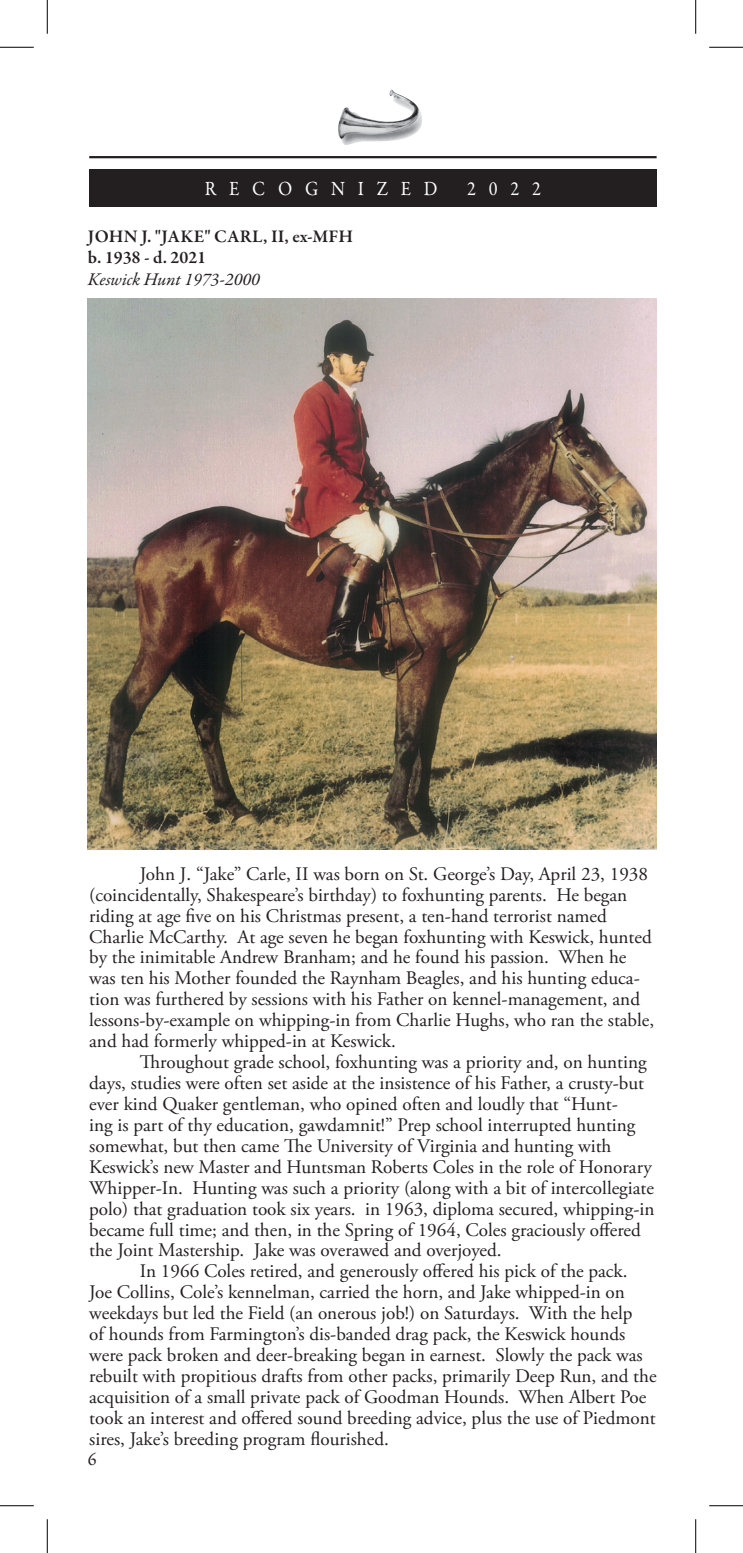
<style>
.page{position:relative;width:743px;height:1553px;background:#fff}
.page>*{position:absolute;margin:0;border:0;box-sizing:border-box;transform-origin:0 0}
.t1{font:20.25px "Garamond Premr Pro";letter-spacing:.7em;color:#fff;scale:.9 1}
.t2{font:19.12px/20.9px "Adobe Garamond Pro";color:#231f20}
.t3{font:600 18px/21.6px "Garamond Premr Pro";letter-spacing:.01em;color:#231f20}
.t4{font:italic 18px "Garamond Premr Pro";color:#231f20}
.t5{font:18px "Garamond Premr Pro";color:#231f20}
</style>
<div class="page">
<hr style="left:89px;top:156px;width:567px;height:2px;background:#231f20">
<img style="left:338px;top:89px;width:84px;height:56px">
<div style="left:89px;top:169px;width:567px;height:37px;background:#231f20"></div>
<img style="left:88px;top:298px;width:568px;height:551px">
<hr style="left:0;top:47px;width:34px;height:1px;background:#000">
<hr style="left:709px;top:47px;width:33px;height:1px;background:#000">
<hr style="left:0;top:1505px;width:34px;height:1px;background:#000">
<hr style="left:709px;top:1505px;width:33px;height:1px;background:#000">
<hr style="left:47px;top:0;width:1px;height:34px;background:#000">
<hr style="left:47px;top:1519px;width:1px;height:33px;background:#000">
<hr style="left:695px;top:0;width:1px;height:34px;background:#000">
<hr style="left:695px;top:1519px;width:1px;height:33px;background:#000">
<p class="t1" style="left:143px;top:176px;width:259px">HUNTSMEN’S</p>
<p class="t1" style="left:404px;top:176px;width:106px">ROOM</p>
<p class="t1" style="left:205px;top:176px;width:260px">RECOGNIZED</p>
<p class="t1" style="left:467px;top:176px;width:83px">2022</p>
<p class="t3" style="left:88px;top:226px;width:267px">JOHN J. "JAKE" CARL, II, ex-MFH b. 1938 - d. 2021</p>
<p class="t4" style="left:88px;top:268px;width:174px">Keswick Hunt 1973-2000</p>
<p class="t2" style="left:89px;top:864px;width:566px;text-indent:51px">John J. “Jake” Carle, II was born on St. George’s Day, April 23, 1938 (coincidentally, Shakespeare’s birthday) to foxhunting parents. He began riding at age five on his Christmas present, a ten-hand terrorist named Charlie McCarthy. At age seven he began foxhunting with Keswick, hunted by the inimitable Andrew Branham; and he found his passion. When he was ten his Mother founded the Raynham Beagles, and his hunting educa&shy;tion was furthered by sessions with his Father on kennel-management, and lessons-by-example on whipping-in from Charlie Hughs, who ran the stable, and had formerly whipped-in at Keswick.</p>
<p class="t2" style="left:89px;top:1052px;width:566px;text-indent:51px">Throughout grade school, foxhunting was a priority and, on hunting days, studies were often set aside at the insistence of his Father, a crusty-but ever kind Quaker gentleman, who opined often and loudly that “Hunt-<br>ing is part of thy education, gawdamnit!” Prep school interrupted hunting somewhat, but then came The University of Virginia and hunting with Keswick’s new Master and Huntsman Roberts Coles in the role of Honorary Whipper-In. Hunting was such a priority (along with a bit of intercollegiate polo) that graduation took six years. in 1963, diploma secured, whipping-in became full time; and then, in the Spring of 1964, Coles graciously offered the Joint Mastership. Jake was overawed and overjoyed.</p>
<p class="t2" style="left:89px;top:1261px;width:569px;text-indent:51px">In 1966 Coles retired, and generously offered his pick of the pack.<br>Joe Collins, Cole’s kennelman, carried the horn, and Jake whipped-in on weekdays but led the Field (an onerous job!) on Saturdays. With the help<br>of hounds from Farmington’s dis-banded drag pack, the Keswick hounds were pack broken and deer-breaking began in earnest. Slowly the pack was rebuilt with propitious drafts from other packs, primarily Deep Run, and the acquisition of a small private pack of Goodman Hounds. When Albert Poe took an interest and offered sound breeding advice, plus the use of Piedmont sires, Jake’s breeding program flourished.</p>
<p class="t5" style="left:88px;top:1448px;width:10px">6</p>
</div>
